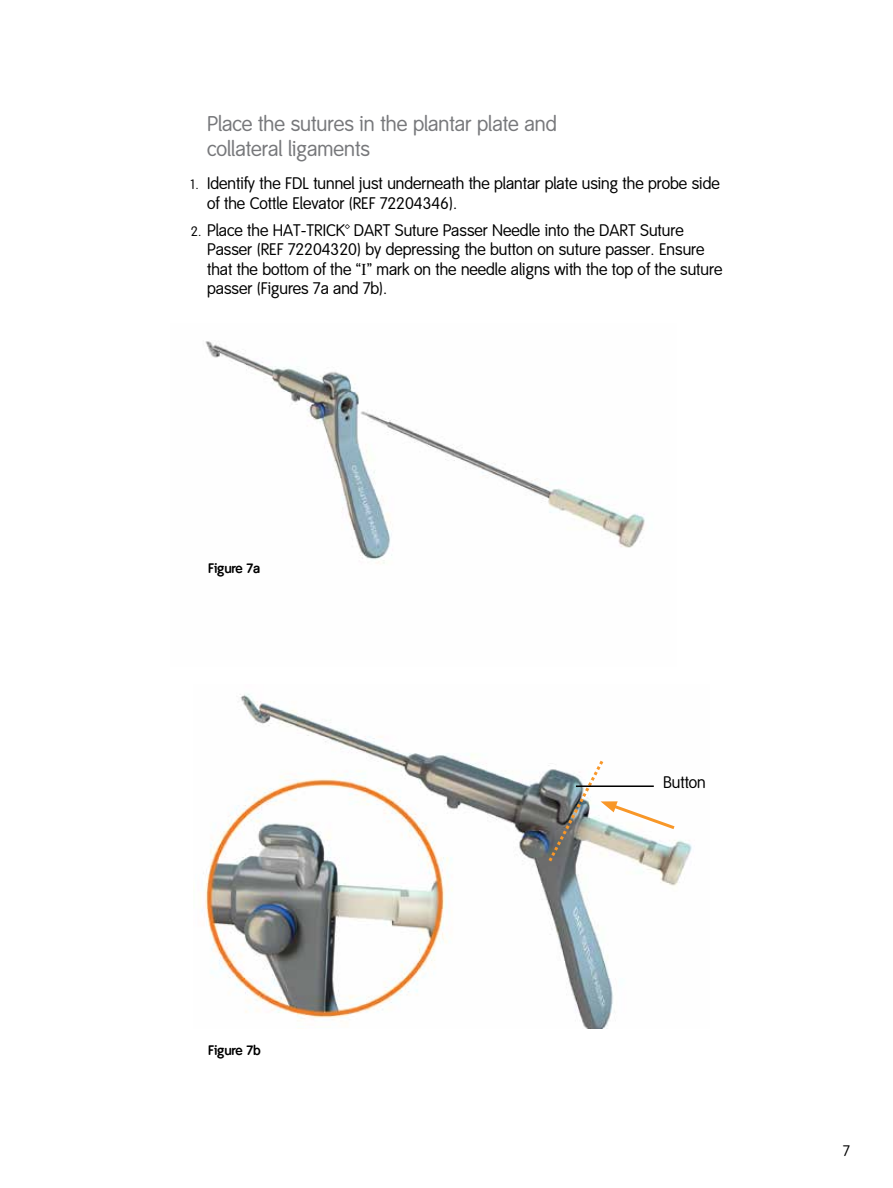
<style>
.page{position:relative;width:893px;height:1188px;background:#fff}
.page>*{position:absolute;margin:0;border:0;box-sizing:border-box;transform-origin:0 0}
.t1{font:21px/25.5px "Smith&Nephew";color:#77787b}
.t2{font:16.5px/19.5px "Smith&Nephew";color:#000}
.t3{font:15px "Smith&Nephew";color:#000}
.t4{font:700 13.5px "Smith&Nephew";letter-spacing:-.005em;color:#000}
.s1{font-size:13.5px}
.s2{font-family:"Times New Roman"}
</style>
<div class="page">
<img style="left:205px;top:341px;width:440px;height:223px">
<img style="left:203px;top:694px;width:489px;height:334px">
<img style="left:546px;top:757px;width:132px;height:108px">
<p class="t1" style="left:207px;top:111px;width:351px">Place the sutures in the plantar plate and collateral ligaments</p>
<p class="t2" style="left:207px;top:175px;width:514px;text-indent:-16px"><span class="s1">1.</span> Identify the FDL tunnel just underneath the plantar plate using the probe side of the Cottle Elevator (REF 72204346).</p>
<p class="t2" style="left:207px;top:221px;width:517px;text-indent:-16px"><span class="s1">2.</span> Place the HAT-TRICK™ DART Suture Passer Needle into the DART Suture Passer (REF 72204320) by depressing the button on suture passer. Ensure that the bottom of the “<span class="s2">I</span>” mark on the needle aligns with the top of the suture passer (Figures 7a and 7b).</p>
<p class="t4" style="left:208px;top:560px;width:54px">Figure 7a</p>
<p class="t4" style="left:208px;top:1042px;width:54px">Figure 7b</p>
<p class="t2" style="left:663px;top:773px;width:44px">Button</p>
<p class="t3" style="left:843px;top:1143px;width:8px">7</p>
</div>
